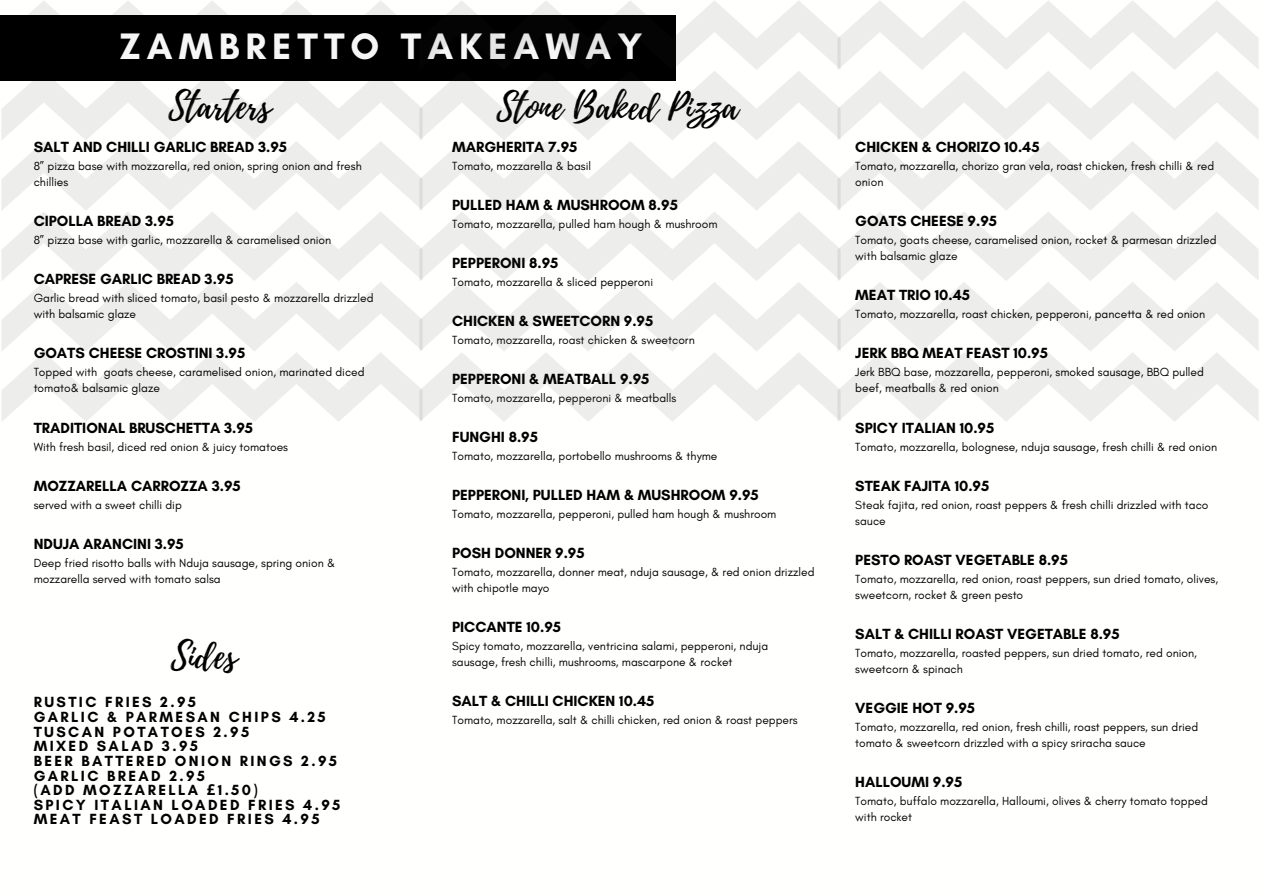
<style>
.page{position:relative;width:1263px;height:894px;background:#fff}
.page>*{position:absolute;margin:0;border:0;box-sizing:border-box;transform-origin:0 0}
.t1{font:700 37.5px "Glacial Indifference";letter-spacing:.16em;color:#f6f6f6}
.t2{font:36px "Playlist Script";color:#000}
.t3{font:700 15px "Glacial Indifference";color:#000}
.t4{font:700 15px/14.7px "Glacial Indifference";letter-spacing:.16em;color:#000}
.t5{font:12px/16px "Glacial Indifference";color:#000}
.s1{font-family:"Noto Sans"}
</style>
<div class="page">
<svg style="left:1px;top:0;width:1257px;height:421px"></svg>
<p class="t1" style="left:120px;top:24px;width:524px">ZAMBRETTO TAKEAWAY</p>
<p class="t2" style="left:168px;top:80px;width:104px">Starters</p>
<p class="t2" style="left:496px;top:81px;width:243px">Stone Baked Pizza</p>
<p class="t3" style="left:34px;top:138px;width:255px">SALT AND CHILLI GARLIC BREAD 3.95</p>
<p class="t5" style="left:34px;top:158px;width:330px">8” pizza base with mozzarella, red onion, spring onion and fresh chillies</p>
<p class="t3" style="left:34px;top:212px;width:142px">CIPOLLA BREAD 3.95</p>
<p class="t5" style="left:34px;top:232px;width:299px">8” pizza base with garlic, mozzarella &amp; caramelised onion</p>
<p class="t3" style="left:34px;top:270px;width:201px">CAPRESE GARLIC BREAD 3.95</p>
<p class="t5" style="left:34px;top:290px;width:341px">Garlic bread with sliced tomato, basil pesto &amp; mozzarella drizzled with balsamic glaze</p>
<p class="t3" style="left:34px;top:344px;width:213px">GOATS CHEESE CROSTINI 3.95</p>
<p class="t5" style="left:34px;top:364px;width:332px">Topped with goats cheese, caramelised onion, marinated diced tomato&amp; balsamic glaze</p>
<p class="t3" style="left:34px;top:418px;width:221px">TRADITIONAL BRUSCHETTA 3.95</p>
<p class="t5" style="left:34px;top:438px;width:256px">With fresh basil, diced red onion &amp; juicy tomatoes</p>
<p class="t3" style="left:34px;top:476px;width:209px">MOZZARELLA CARROZZA 3.95</p>
<p class="t5" style="left:34px;top:496px;width:150px">served with a sweet chilli dip</p>
<p class="t3" style="left:34px;top:534px;width:152px">NDUJA ARANCINI 3.95</p>
<p class="t5" style="left:34px;top:554px;width:303px">Deep fried risotto balls with Nduja sausage, spring onion &amp; mozzarella served with tomato salsa</p>
<p class="t2" style="left:171px;top:630px;width:68px">Sides</p>
<p class="t4" style="left:34px;top:694px;width:308px">RUSTIC FRIES 2.95<br>GARLIC &amp; PARMESAN CHIPS 4.25<br>TUSCAN POTATOES 2.95<br>MIXED SALAD 3.95<br>BEER BATTERED ONION RINGS 2.95<br>GARLIC BREAD 2.95<br>(ADD MOZZARELLA <span class="s1">£</span>1.50)<br>SPICY ITALIAN LOADED FRIES 4.95<br>MEAT FEAST LOADED FRIES 4.95</p>
<p class="t3" style="left:452px;top:137px;width:127px">MARGHERITA 7.95</p>
<h2 class="t5" style="left:452px;top:157px;width:140px">Tomato, mozzarella &amp; basil</h2>
<p class="t3" style="left:452px;top:195px;width:227px">PULLED HAM &amp; MUSHROOM 8.95</p>
<h2 class="t5" style="left:452px;top:215px;width:267px">Tomato, mozzarella, pulled ham hough &amp; mushroom</h2>
<p class="t3" style="left:452px;top:253px;width:108px">PEPPERONI 8.95</p>
<h1 class="t5" style="left:452px;top:273px;width:202px">Tomato, mozzarella &amp; sliced pepperoni</h1>
<p class="t3" style="left:452px;top:311px;width:203px">CHICKEN &amp; SWEETCORN 9.95</p>
<p class="t5" style="left:452px;top:331px;width:244px">Tomato, mozzarella, roast chicken &amp; sweetcorn</p>
<p class="t3" style="left:452px;top:369px;width:199px">PEPPERONI &amp; MEATBALL 9.95</p>
<p class="t5" style="left:452px;top:389px;width:226px">Tomato, mozzarella, pepperoni &amp; meatballs</p>
<p class="t3" style="left:452px;top:427px;width:87px">FUNGHI 8.95</p>
<p class="t5" style="left:452px;top:447px;width:267px">Tomato, mozzarella, portobello mushrooms &amp; thyme</p>
<p class="t3" style="left:452px;top:485px;width:308px">PEPPERONI, PULLED HAM &amp; MUSHROOM 9.95</p>
<p class="t5" style="left:452px;top:505px;width:326px">Tomato, mozzarella, pepperoni, pulled ham hough &amp; mushroom</p>
<p class="t3" style="left:452px;top:543px;width:134px">POSH DONNER 9.95</p>
<p class="t5" style="left:452px;top:563px;width:364px">Tomato, mozzarella, donner meat, nduja sausage, &amp; red onion drizzled with chipotle mayo</p>
<p class="t3" style="left:452px;top:617px;width:110px">PICCANTE 10.95</p>
<p class="t5" style="left:452px;top:637px;width:318px">Spicy tomato, mozzarella, ventricina salami, pepperoni, nduja sausage, fresh chilli, mushrooms, mascarpone &amp; rocket</p>
<p class="t3" style="left:452px;top:691px;width:204px">SALT &amp; CHILLI CHICKEN 10.45</p>
<p class="t5" style="left:452px;top:711px;width:347px">Tomato, mozzarella, salt &amp; chilli chicken, red onion &amp; roast peppers</p>
<p class="t3" style="left:855px;top:138px;width:186px">CHICKEN &amp; CHORIZO 10.45</p>
<p class="t5" style="left:855px;top:158px;width:360px">Tomato, mozzarella, chorizo gran vela, roast chicken, fresh chilli &amp; red onion</p>
<p class="t3" style="left:855px;top:212px;width:143px">GOATS CHEESE 9.95</p>
<p class="t5" style="left:855px;top:232px;width:363px">Tomato, goats cheese, caramelised onion, rocket &amp; parmesan drizzled with balsamic glaze</p>
<p class="t3" style="left:855px;top:286px;width:116px">MEAT TRIO 10.45</p>
<p class="t5" style="left:855px;top:306px;width:352px">Tomato, mozzarella, roast chicken, pepperoni, pancetta &amp; red onion</p>
<p class="t3" style="left:855px;top:344px;width:194px">JERK BBQ MEAT FEAST 10.95</p>
<p class="t5" style="left:855px;top:364px;width:350px">Jerk BBQ base, mozzarella, pepperoni, smoked sausage, BBQ pulled beef, meatballs &amp; red onion</p>
<p class="t3" style="left:855px;top:418px;width:140px">SPICY ITALIAN 10.95</p>
<p class="t5" style="left:855px;top:438px;width:363px">Tomato, mozzarella, bolognese, nduja sausage, fresh chilli &amp; red onion</p>
<p class="t3" style="left:855px;top:476px;width:135px">STEAK FAJITA 10.95</p>
<p class="t5" style="left:855px;top:496px;width:355px">Steak fajita, red onion, roast peppers &amp; fresh chilli drizzled with taco sauce</p>
<p class="t3" style="left:855px;top:550px;width:214px">PESTO ROAST VEGETABLE 8.95</p>
<p class="t5" style="left:855px;top:570px;width:364px">Tomato, mozzarella, red onion, roast peppers, sun dried tomato, olives, sweetcorn, rocket &amp; green pesto</p>
<p class="t3" style="left:855px;top:624px;width:266px">SALT &amp; CHILLI ROAST VEGETABLE 8.95</p>
<p class="t5" style="left:855px;top:644px;width:343px">Tomato, mozzarella, roasted peppers, sun dried tomato, red onion, sweetcorn &amp; spinach</p>
<p class="t3" style="left:855px;top:698px;width:121px">VEGGIE HOT 9.95</p>
<p class="t5" style="left:855px;top:718px;width:344px">Tomato, mozzarella, red onion, fresh chilli, roast peppers, sun dried tomato &amp; sweetcorn drizzled with a spicy sriracha sauce</p>
<p class="t3" style="left:855px;top:772px;width:109px">HALLOUMI 9.95</p>
<p class="t5" style="left:855px;top:792px;width:354px">Tomato, buffalo mozzarella, Halloumi, olives &amp; cherry tomato topped with rocket</p>
</div>
